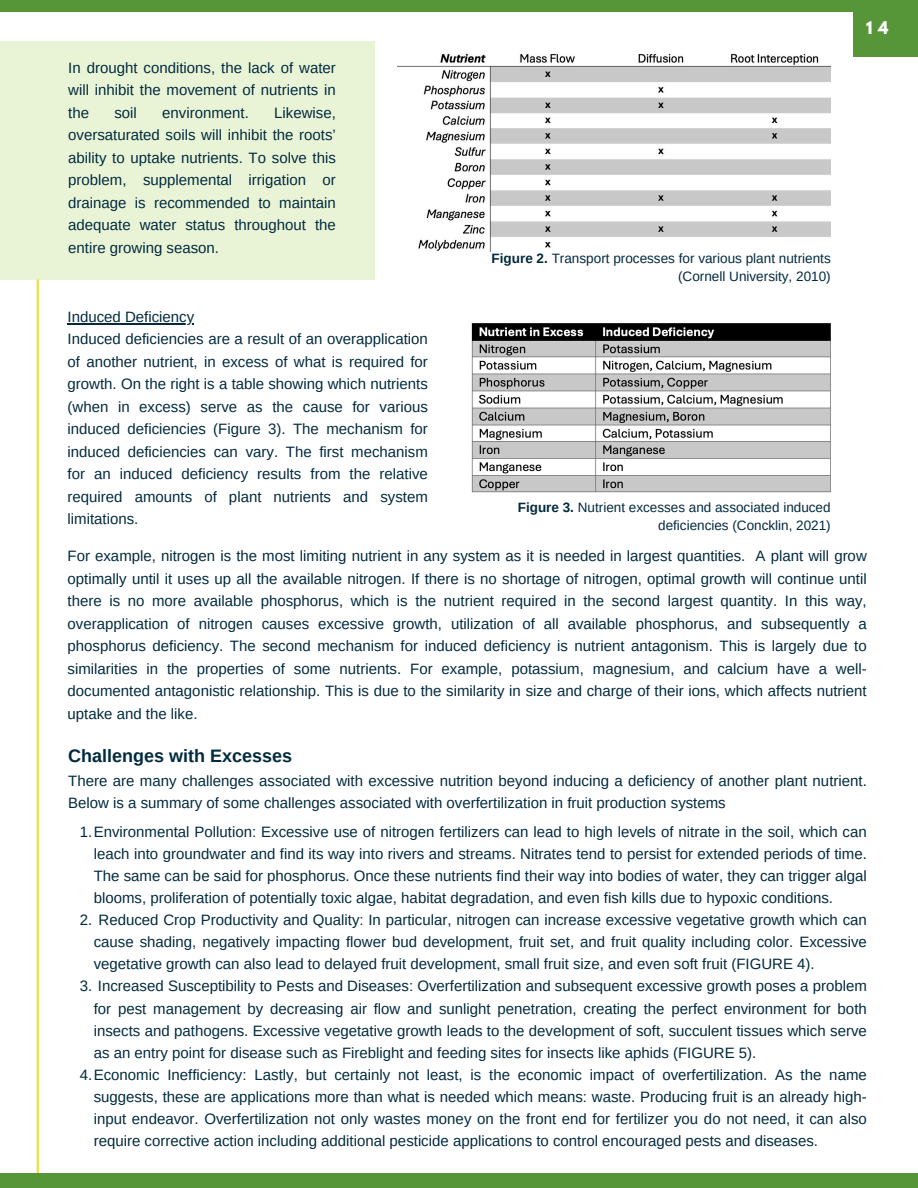
<style>
.page{position:relative;width:918px;height:1188px;background:#fff}
.page>*{position:absolute;margin:0;border:0;box-sizing:border-box;transform-origin:0 0}
.t1{font:700 18px "Arimo";color:#022a3d}
.t2{font:700 15.45px "League Spartan";color:#fff}
.t3{font:15px/22.5px "Arimo";color:#022a3d;text-align:justify}
.t4{font:13.5px/18px "Arimo";color:#022a3d;text-align:right}
.s1{font-weight:700}
</style>
<div class="page">
<div style="left:0;top:41px;width:375px;height:238px;background:#e9f4d7"></div>
<hr style="left:37px;top:279px;width:2px;height:894px;background:#efdf41">
<div style="left:0;top:0;width:918px;height:12px;background:#569639"></div>
<div style="left:853px;top:5px;width:65px;height:52px;background:#569639"></div>
<div style="left:0;top:1173px;width:918px;height:15px;background:#569639"></div>
<img style="left:397px;top:53px;width:434px;height:199px">
<img style="left:471px;top:323px;width:360px;height:170px">
<hr style="left:68px;top:323px;width:126px;height:1px;background:#022a3d">
<p class="t3" style="left:68px;top:56px;width:269px">In drought conditions, the lack of water will inhibit the movement of nutrients in the</p>
<p class="t3" style="left:68px;top:101px;width:269px;text-indent:206px">Likewise, oversaturated soils will inhibit the roots’ ability to uptake nutrients. To solve this problem, supplemental irrigation or drainage is recommended to maintain adequate water status throughout the entire growing season.</p>
<p class="t3" style="left:114px;top:101px;width:24px">soil</p>
<p class="t3" style="left:162px;top:101px;width:88px">environment.</p>
<h1 class="t3" style="left:68px;top:306px;width:362px;text-align:left">Induced Deficiency<br>Induced deficiencies are a result of an overapplication of another nutrient, in excess of what is required for growth. On the right is a table showing which nutrients (when in excess) serve as the cause for various induced deficiencies (Figure 3). The mechanism for induced deficiencies can vary. The first mechanism for an induced deficiency results from the relative required amounts of plant nutrients and system limitations.</h1>
<p class="t2" style="left:866px;top:20px;width:24px">1 4</p>
<p class="t4" style="left:492px;top:249px;width:341px"><span class="s1">Figure 2.</span> Transport processes for various plant nutrients (Cornell University, 2010)</p>
<h1 class="t4" style="left:518px;top:499px;width:314px"><span class="s1">Figure 3.</span> Nutrient excesses and associated induced deficiencies (Concklin, 2021)</h1>
<h1 class="t3" style="left:68px;top:545px;width:801px">For example, nitrogen is the most limiting nutrient in any system as it is needed in largest quantities. A plant will grow optimally until it uses up all the available nitrogen. If there is no shortage of nitrogen, optimal growth will continue until there is no more available phosphorus, which is the nutrient required in the second largest quantity. In this way, overapplication of nitrogen causes excessive growth, utilization of all available phosphorus, and subsequently a phosphorus deficiency. The second mechanism for induced deficiency is nutrient antagonism. This is largely due to similarities in the properties of some nutrients. For example, potassium, magnesium, and calcium have a well&shy;documented antagonistic relationship. This is due to the similarity in size and charge of their ions, which affects nutrient uptake and the like.</h1>
<p class="t1" style="left:68px;top:746px;width:226px">Challenges with Excesses</p>
<p class="t3" style="left:68px;top:769px;width:800px">There are many challenges associated with excessive nutrition beyond inducing a deficiency of another plant nutrient.<br>Below is a summary of some challenges associated with overfertilization in fruit production systems</p>
<h1 class="t3" style="left:94px;top:820px;width:775px;text-indent:-14px">1.Environmental Pollution: Excessive use of nitrogen fertilizers can lead to high levels of nitrate in the soil, which can leach into groundwater and find its way into rivers and streams. Nitrates tend to persist for extended periods of time.<br>The same can be said for phosphorus. Once these nutrients find their way into bodies of water, they can trigger algal blooms, proliferation of potentially toxic algae, habitat degradation, and even fish kills due to hypoxic conditions.</h1>
<p class="t3" style="left:94px;top:909px;width:775px;text-indent:-14px">2. Reduced Crop Productivity and Quality: In particular, nitrogen can increase excessive vegetative growth which can cause shading, negatively impacting flower bud development, fruit set, and fruit quality including color. Excessive vegetative growth can also lead to delayed fruit development, small fruit size, and even soft fruit (FIGURE 4).</p>
<h1 class="t3" style="left:94px;top:975px;width:775px;text-indent:-14px">3. Increased Susceptibility to Pests and Diseases: Overfertilization and subsequent excessive growth poses a problem for pest management by decreasing air flow and sunlight penetration, creating the perfect environment for both insects and pathogens. Excessive vegetative growth leads to the development of soft, succulent tissues which serve as an entry point for disease such as Fireblight and feeding sites for insects like aphids (FIGURE 5).</h1>
<p class="t3" style="left:94px;top:1064px;width:775px;text-indent:-14px">4.Economic Inefficiency: Lastly, but certainly not least, is the economic impact of overfertilization. As the name suggests, these are applications more than what is needed which means: waste. Producing fruit is an already high&shy;input endeavor. Overfertilization not only wastes money on the front end for fertilizer you do not need, it can also require corrective action including additional pesticide applications to control encouraged pests and diseases.</p>
</div>
